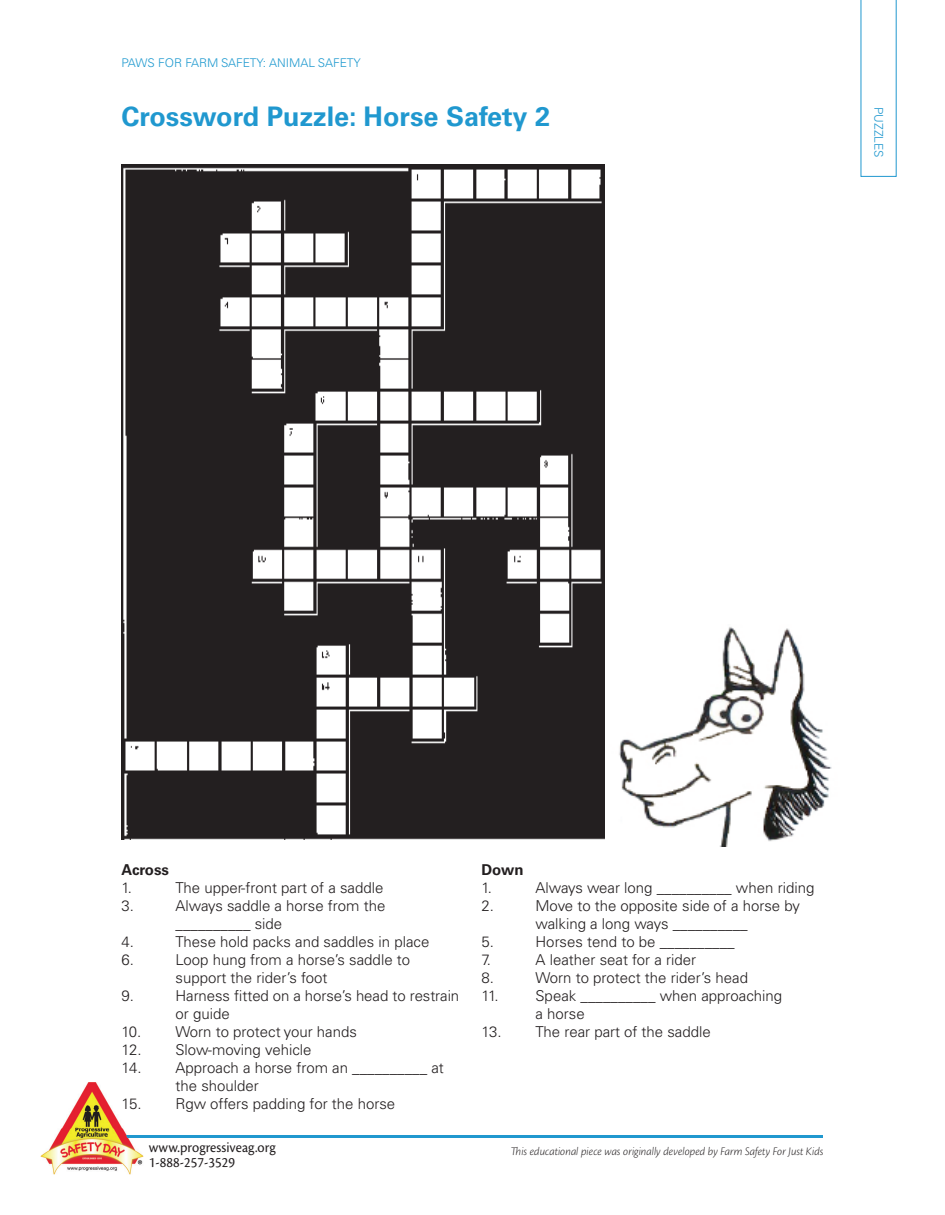
<style>
.page{position:relative;width:945px;height:1215px;background:#fff}
.page>*{position:absolute;margin:0;border:0;box-sizing:border-box;transform-origin:0 0}
.t1{font:700 27px "Univers LT Pro 65";color:#2098cf}
.t2{font:300 15px/18px "Univers LT Pro 45";color:#231f20}
.t3{font:15px/15px "Cronos Pro";letter-spacing:.005em;color:#231f20;scale:.95 1}
.t4{font:700 15px "Univers LT Pro 65";color:#231f20}
.t5{font:italic 300 12px "Cronos Pro";color:#231f20;scale:.95 1}
.t6{font:300 12px "Univers LT Pro 45";color:#1e99cf}
.t7{font:300 12px "Univers LT Pro 45";color:#2098cf}
</style>
<div class="page">
<hr style="left:122px;top:1136px;width:702px;height:2px;background:#2098cf">
<svg style="left:861px;top:0;width:35px;height:177px"></svg>
<img style="left:40px;top:1083px;width:103px;height:91px">
<img style="left:122px;top:1136px;width:21px;height:2px">
<img style="left:604px;top:625px;width:228px;height:221px">
<img style="left:122px;top:165px;width:482px;height:675px">
<p class="t6" style="left:122px;top:55px;width:241px">PAWS FOR FARM SAFETY: ANIMAL SAFETY</p>
<h1 class="t1" style="left:122px;top:101px;width:430px">Crossword Puzzle: Horse Safety 2</h1>
<p class="t7" style="left:886px;top:107px;width:52px;rotate:90deg">PUZZLES</p>
<p class="t4" style="left:122px;top:860px;width:49px">Across</p>
<p class="t2" style="left:122px;top:878px;width:12px">1.</p>
<p class="t2" style="left:176px;top:878px;width:209px">The upper-front part of a saddle</p>
<p class="t2" style="left:122px;top:896px;width:14px">3.</p>
<p class="t2" style="left:176px;top:896px;width:212px">Always saddle a horse from the __________ side</p>
<p class="t2" style="left:122px;top:932px;width:14px">4.</p>
<p class="t2" style="left:176px;top:932px;width:255px">These hold packs and saddles in place</p>
<p class="t2" style="left:122px;top:950px;width:14px">6.</p>
<p class="t2" style="left:176px;top:950px;width:236px">Loop hung from a horse’s saddle to support the rider’s foot</p>
<p class="t2" style="left:122px;top:986px;width:14px">9.</p>
<p class="t2" style="left:176px;top:986px;width:285px">Harness fitted on a horse’s head to restrain or guide</p>
<p class="t2" style="left:122px;top:1022px;width:237px">10. Worn to protect your hands</p>
<p class="t2" style="left:122px;top:1040px;width:192px">12. Slow-moving vehicle</p>
<p class="t2" style="left:176px;top:1058px;width:270px;text-indent:-54px">14. Approach a horse from an __________ at the shoulder</p>
<p class="t2" style="left:122px;top:1094px;width:275px">15. Rgw offers padding for the horse</p>
<p class="t4" style="left:482px;top:860px;width:44px">Down</p>
<p class="t2" style="left:482px;top:878px;width:12px">1.</p>
<p class="t2" style="left:536px;top:878px;width:280px">Always wear long __________ when riding</p>
<p class="t2" style="left:482px;top:896px;width:14px">2.</p>
<p class="t2" style="left:536px;top:896px;width:266px">Move to the opposite side of a horse by walking a long ways __________</p>
<p class="t2" style="left:482px;top:932px;width:14px">5.</p>
<p class="t2" style="left:536px;top:932px;width:201px">Horses tend to be __________</p>
<p class="t2" style="left:482px;top:950px;width:11px">7.</p>
<p class="t2" style="left:536px;top:950px;width:162px">A leather seat for a rider</p>
<p class="t2" style="left:482px;top:968px;width:14px">8.</p>
<p class="t2" style="left:536px;top:968px;width:214px">Worn to protect the rider’s head</p>
<p class="t2" style="left:482px;top:986px;width:19px">11.</p>
<p class="t2" style="left:536px;top:986px;width:248px">Speak __________ when approaching a horse</p>
<p class="t2" style="left:482px;top:1022px;width:231px">13. The rear part of the saddle</p>
<p class="t3" style="left:149px;top:1140px;width:135px">www.progressiveag.org<br>1-888-257-3529</p>
<p class="t5" style="left:521px;top:1145px;width:320px">is educational piece was originally developed by Farm Safety For Just Kids</p>
</div>
